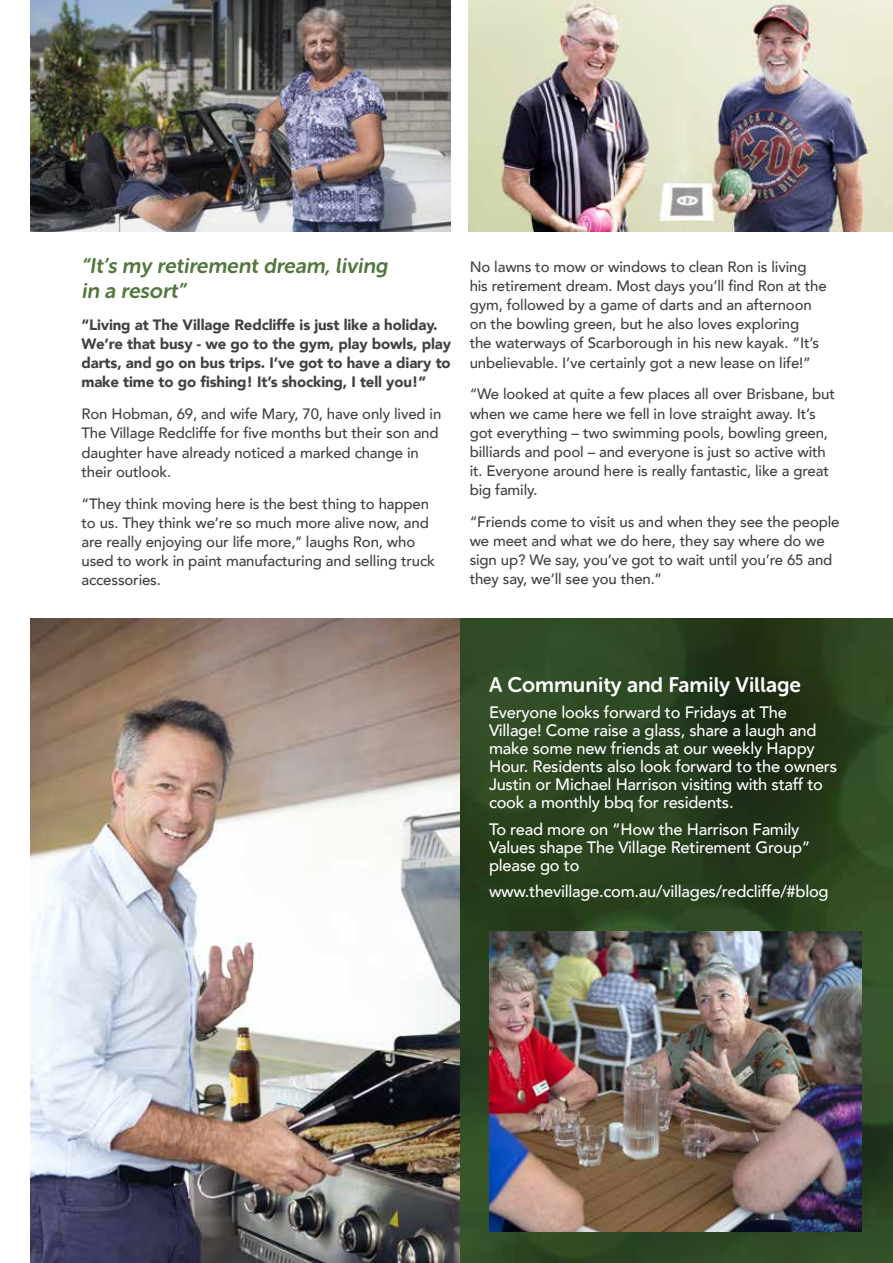
<style>
.page{position:relative;width:893px;height:1263px;background:#fff}
.page>*{position:absolute;margin:0;border:0;box-sizing:border-box;transform-origin:0 0}
.t1{font:21px/25.5px "Museo Sans Rounded 700";color:#53763e}
.t2{font:21px "Museo Sans Rounded 700";color:#fff}
.t3{font:500 16.5px/18px "Avenir";letter-spacing:-.015em;color:#fff}
.t4{font:500 15px/19.2px "Avenir";letter-spacing:-.01em;color:#414042}
.t5{font:900 15px/19.2px "Avenir";letter-spacing:-.01em;color:#414042}
</style>
<div class="page">
<img style="left:31px;top:618px;width:429px;height:645px">
<img style="left:460px;top:618px;width:433px;height:645px">
<img style="left:31px;top:0;width:420px;height:231px">
<img style="left:469px;top:0;width:424px;height:231px">
<img style="left:489px;top:931px;width:373px;height:300px">
<h1 class="t1" style="left:81px;top:253px;width:311px">“It’s my retirement dream, living in a resort”</h1>
<p class="t5" style="left:81px;top:315px;width:371px">“Living at The Village Redcliffe is just like a holiday.<br>We’re that busy - we go to the gym, play bowls, play darts, and go on bus trips. I’ve got to have a diary to make time to go fishing! It’s shocking, I tell you!”</p>
<p class="t4" style="left:81px;top:404px;width:361px">Ron Hobman, 69, and wife Mary, 70, have only lived in The Village Redcliffe for five months but their son and daughter have already noticed a marked change in their outlook.</p>
<p class="t4" style="left:81px;top:493px;width:355px">“They think moving here is the best thing to happen to us. They think we’re so much more alive now, and are really enjoying our life more,’’ laughs Ron, who used to work in paint manufacturing and selling truck accessories.</p>
<p class="t4" style="left:470px;top:256px;width:359px">No lawns to mow or windows to clean Ron is living his retirement dream. Most days you’ll find Ron at the gym, followed by a game of darts and an afternoon on the bowling green, but he also loves exploring<br>the waterways of Scarborough in his new kayak. “It’s unbelievable. I’ve certainly got a new lease on life!”</p>
<p class="t4" style="left:470px;top:384px;width:367px">“We looked at quite a few places all over Brisbane, but when we came here we fell in love straight away. It’s got everything – two swimming pools, bowling green, billiards and pool – and everyone is just so active with it. Everyone around here is really fantastic, like a great big family.</p>
<p class="t4" style="left:470px;top:511px;width:371px">“Friends come to visit us and when they see the people we meet and what we do here, they say where do we sign up? We say, you’ve got to wait until you’re 65 and they say, we’ll see you then.’’</p>
<h1 class="t2" style="left:489px;top:673px;width:313px">A Community and Family Village</h1>
<p class="t3" style="left:489px;top:703px;width:350px">Everyone looks forward to Fridays at The Village! Come raise a glass, share a laugh and make some new friends at our weekly Happy Hour. Residents also look forward to the owners Justin or Michael Harrison visiting with staff to cook a monthly bbq for residents.</p>
<p class="t3" style="left:489px;top:819px;width:323px">To read more on “How the Harrison Family<br>Values shape The Village Retirement Group” please go to</p>
<p class="t3" style="left:489px;top:882px;width:341px">www.thevillage.com.au/villages/redcliffe/#blog</p>
</div>
